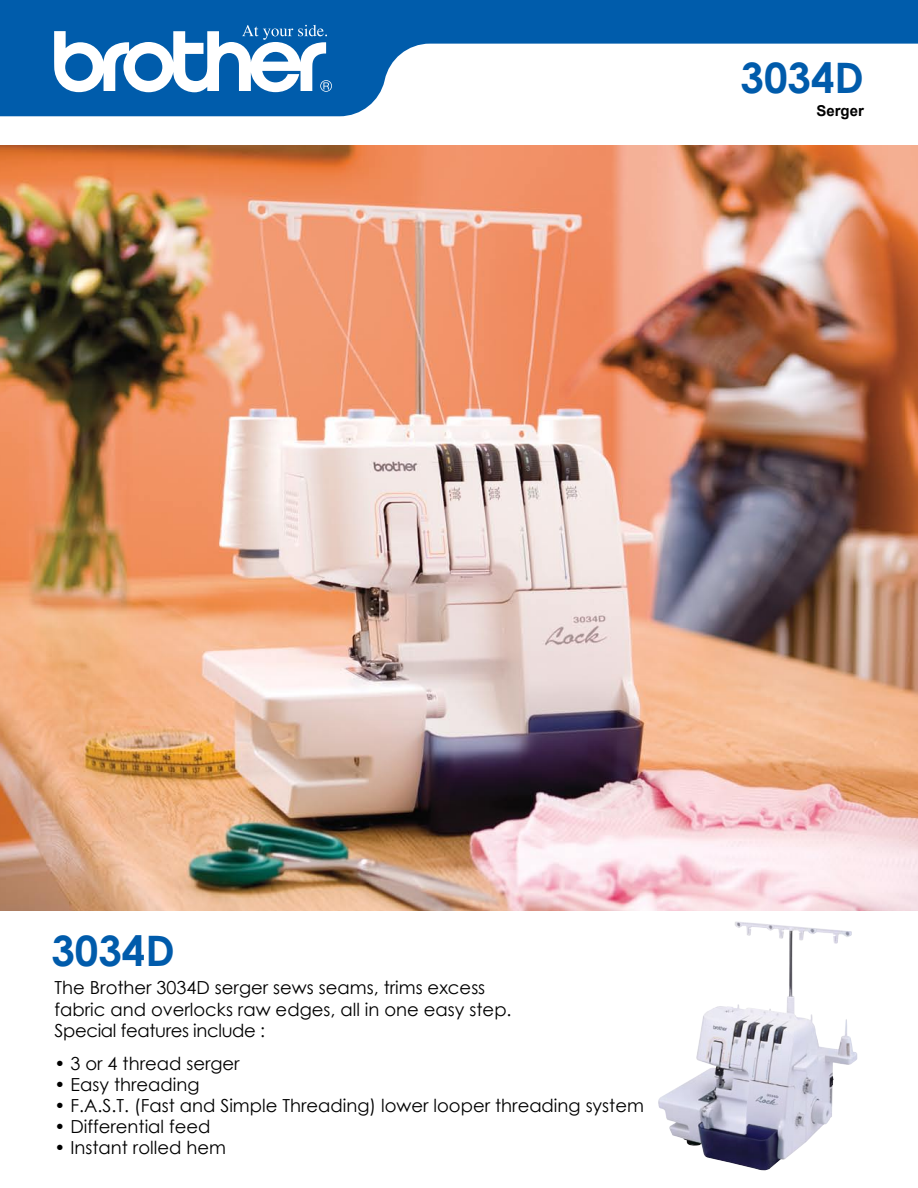
<style>
.page{position:relative;width:918px;height:1188px;background:#fff}
.page>*{position:absolute;margin:0;border:0;box-sizing:border-box;transform-origin:0 0}
.t1{font:700 42px "Century Gothic";color:#005bab}
.t2{font:18px/21.8px "Century Gothic";color:#000}
.t3{font:700 15px "Arial";color:#000}
</style>
<div class="page">
<svg style="left:0;top:0;width:918px;height:116px;fill:#005cab"></svg>
<svg style="left:54px;top:25px;width:278px;height:67px"></svg>
<img style="left:658px;top:921px;width:200px;height:250px">
<img style="left:0;top:145px;width:918px;height:765px">
<h1 class="t1" style="left:741px;top:51px;width:125px">3034D</h1>
<p class="t3" style="left:816px;top:102px;width:49px">Serger</p>
<h1 class="t1" style="left:51px;top:924px;width:125px">3034D</h1>
<p class="t2" style="left:55px;top:976px;width:459px">The Brother 3034D serger sews seams, trims excess fabric and overlocks raw edges, all in one easy step.<br>Special features include :</p>
<p class="t2" style="left:55px;top:1053px;width:187px">• 3 or 4 thread serger</p>
<p class="t2" style="left:55px;top:1074px;width:146px">• Easy threading</p>
<p class="t2" style="left:55px;top:1095px;width:591px">• F.A.S.T. (Fast and Simple Threading) lower looper threading system</p>
<p class="t2" style="left:55px;top:1116px;width:157px">• Differential feed</p>
<p class="t2" style="left:55px;top:1137px;width:173px">• Instant rolled hem</p>
</div>
